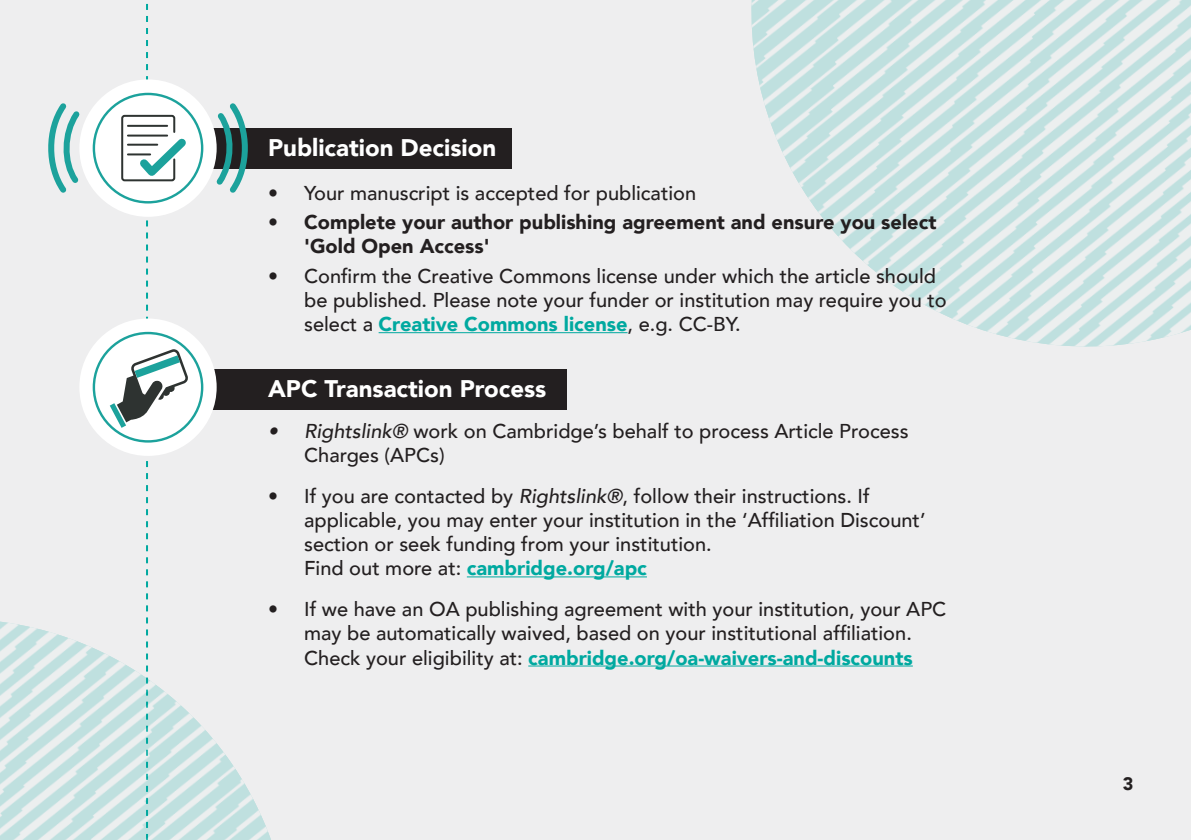
<style>
.page{position:relative;width:1191px;height:840px;background:#fff}
.page>*{position:absolute;margin:0;border:0;box-sizing:border-box;transform-origin:0 0}
.t1{font:900 24px "Avenir";color:#fff}
.t2{font:500 20px/24px "Avenir";color:#231f20}
.t3{font:900 20px/24px "Avenir";color:#231f20}
.t4{font:900 18px "Avenir";color:#231f20}
.s1{font-weight:900;color:#00a9a0}
.s2{font-style:italic}
</style>
<div class="page">
<div style="left:0;top:0;width:1191px;height:839px;background:#eeeeef"></div>
<img style="left:0;top:621px;width:271px;height:218px">
<img style="left:751px;top:0;width:440px;height:347px">
<div style="left:148px;top:128px;width:364px;height:40px;background:#231f20"></div>
<div style="left:142px;top:369px;width:424px;height:40px;background:#231f20"></div>
<div style="left:79px;top:79px;width:138px;height:138px;background:#fff;border-radius:50%"></div>
<hr style="left:378px;top:332px;width:249px;height:1px;background:#00a9a0">
<hr style="left:467px;top:576px;width:180px;height:1px;background:#00a9a0">
<hr style="left:528px;top:665px;width:385px;height:1px;background:#00a9a0">
<svg style="left:48px;top:103px;width:37px;height:90px"></svg>
<svg style="left:211px;top:103px;width:38px;height:90px"></svg>
<div style="left:79px;top:318px;width:138px;height:137px;background:#fff;border-radius:50%"></div>
<svg style="left:93px;top:3px;width:110px;height:836px"></svg>
<p class="t1" style="left:268px;top:127px;width:230px">Publication Decision</p>
<p class="t2" style="left:268px;top:179px;width:429px">• Your manuscript is accepted for publication</p>
<p class="t3" style="left:304px;top:210px;width:634px;text-indent:-36px">• Complete your author publishing agreement and ensure you select 'Gold Open Access'</p>
<p class="t2" style="left:304px;top:263px;width:644px;text-indent:-36px">• Confirm the Creative Commons license under which the article should be published. Please note your funder or institution may require you to select a <span class="s1">Creative Commons license</span>, e.g. CC-BY.</p>
<p class="t1" style="left:268px;top:368px;width:280px">APC Transaction Process</p>
<p class="t2" style="left:304px;top:418px;width:606px;text-indent:-36px"><span class="s2">• Rightslink®</span> work on Cambridge’s behalf to process Article Process<br>Charges (APCs)</p>
<p class="t2" style="left:304px;top:483px;width:623px;text-indent:-36px">• If you are contacted by <span class="s2">Rightslink®</span>, follow their instructions. If applicable, you may enter your institution in the ‘Affiliation Discount’ section or seek funding from your institution.<br>Find out more at: <span class="s1">cambridge.org/apc</span></p>
<p class="t2" style="left:268px;top:596px;width:679px;text-align:center">• If we have an OA publishing agreement with your institution, your APC may be automatically waived, based on your institutional affiliation.<br>Check your eligibility at: <span class="s1">cambridge.org/oa-waivers-and-discounts</span></p>
<p class="t4" style="left:1123px;top:767px;width:12px">3</p>
</div>
